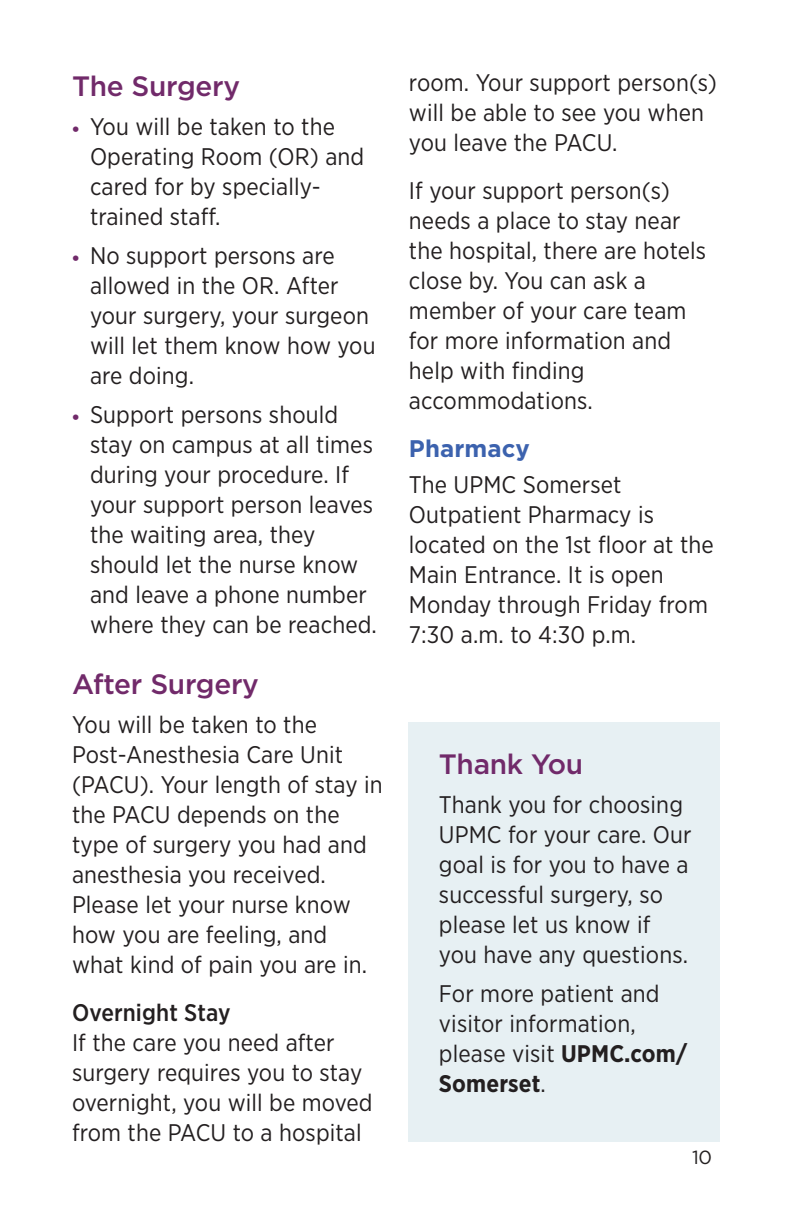
<style>
.page{position:relative;width:792px;height:1224px;background:#fff}
.page>*{position:absolute;margin:0;border:0;box-sizing:border-box;transform-origin:0 0}
.Primary_Headline_5_5{font:500 28px "Gotham";letter-spacing:-.01em;color:#712a6a}
.Body_Copy_5_5x8_5_PA{font:24px/30px "Gotham Narrow";letter-spacing:.005em;color:#231f20}
.Body_Copy_5_5x8_5_PA-2{font:500 24px "Gotham Narrow";letter-spacing:.005em;color:#231f20}
.Body_Copy_5_5x8_5_PA-3{font:700 24px "Gotham";letter-spacing:.005em;color:#3c62ae}
.Section_Heads_5_5x8{font:19px "Gotham";color:#231f20}
.s1{font-family:"Myriad Pro";font-size:26px;color:#712a6a}
.s2{font-weight:700}
</style>
<div class="page">
<div style="left:409px;top:722px;width:311px;height:420px;background:#e7f0f3"></div>
<p class="Primary_Headline_5_5" style="left:72px;top:70px;width:170px">The Surgery</p>
<p class="Body_Copy_5_5x8_5_PA" style="left:90px;top:111px;width:276px;text-indent:-18px"><span class="s1">•</span> You will be taken to the<br>Operating Room (OR) and cared for by specially&shy;trained staff.</p>
<p class="Body_Copy_5_5x8_5_PA" style="left:90px;top:240px;width:287px;text-indent:-18px"><span class="s1">•</span> No support persons are allowed in the OR. After your surgery, your surgeon will let them know how you are doing.</p>
<p class="Body_Copy_5_5x8_5_PA" style="left:90px;top:399px;width:288px;text-indent:-18px"><span class="s1">•</span> Support persons should stay on campus at all times during your procedure. If your support person leaves the waiting area, they should let the nurse know and leave a phone number where they can be reached.</p>
<p class="Primary_Headline_5_5" style="left:72px;top:668px;width:189px">After Surgery</p>
<p class="Body_Copy_5_5x8_5_PA" style="left:72px;top:709px;width:312px">You will be taken to the<br>Post-Anesthesia Care Unit (PACU). Your length of stay in the PACU depends on the type of surgery you had and anesthesia you received.<br>Please let your nurse know how you are feeling, and what kind of pain you are in.</p>
<p class="Body_Copy_5_5x8_5_PA-2" style="left:72px;top:997px;width:160px">Overnight Stay</p>
<p class="Body_Copy_5_5x8_5_PA" style="left:72px;top:1027px;width:302px">If the care you need after surgery requires you to stay overnight, you will be moved from the PACU to a hospital</p>
<p class="Body_Copy_5_5x8_5_PA" style="left:409px;top:67px;width:310px">room. Your support person(s) will be able to see you when you leave the PACU.</p>
<p class="Body_Copy_5_5x8_5_PA" style="left:409px;top:175px;width:299px">If your support person(s) needs a place to stay near the hospital, there are hotels close by. You can ask a member of your care team for more information and help with finding accommodations.</p>
<p class="Body_Copy_5_5x8_5_PA-3" style="left:409px;top:434px;width:123px">Pharmacy</p>
<p class="Body_Copy_5_5x8_5_PA" style="left:409px;top:469px;width:306px">The UPMC Somerset<br>Outpatient Pharmacy is located on the 1st floor at the<br>Main Entrance. It is open<br>Monday through Friday from<br>7:30 a.m. to 4:30 p.m.</p>
<p class="Primary_Headline_5_5" style="left:439px;top:748px;width:146px">Thank You</p>
<p class="Body_Copy_5_5x8_5_PA" style="left:439px;top:789px;width:254px">Thank you for choosing<br>UPMC for your care. Our goal is for you to have a successful surgery, so please let us know if you have any questions.</p>
<p class="Body_Copy_5_5x8_5_PA" style="left:439px;top:978px;width:250px">For more patient and visitor information, please visit <span class="s2">UPMC.com/<br>Somerset</span>.</p>
<p class="Section_Heads_5_5x8" style="left:692px;top:1147px;width:22px">10</p>
</div>
